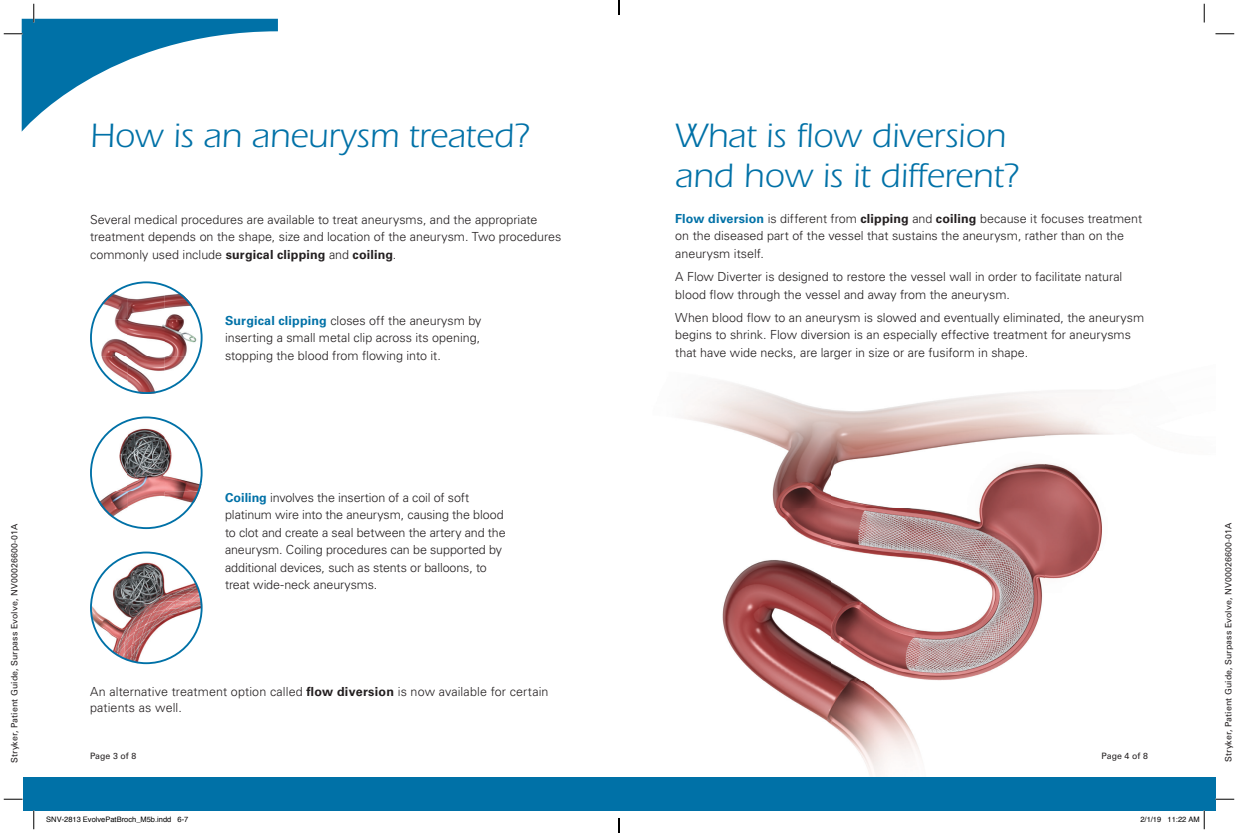
<style>
.page{position:relative;width:1238px;height:833px;background:#fff}
.page>*{position:absolute;margin:0;border:0;box-sizing:border-box;transform-origin:0 0}
.t1{font:35px/40px "ITC Eras Std";color:#0071a7}
.t2{font:300 12.5px/17.5px "Univers LT Std";color:#231f20}
.t3{font:8.75px "Univers LT Std";letter-spacing:.01em;color:#231f20}
.t4{font:7.5px "Helvetica";color:#000}
.s1{font-weight:700;color:#0071a7}
.s2{font-weight:700}
</style>
<div class="page">
<img style="left:684px;top:381px;width:428px;height:395px">
<img style="left:94px;top:285px;width:34px;height:34px">
<img style="left:128px;top:283px;width:37px;height:36px">
<img style="left:165px;top:285px;width:33px;height:34px">
<img style="left:91px;top:319px;width:111px;height:37px">
<img style="left:94px;top:356px;width:34px;height:34px">
<img style="left:128px;top:356px;width:37px;height:37px">
<img style="left:165px;top:356px;width:33px;height:34px">
<div style="left:90px;top:281px;width:112px;height:113px;border:2px solid #0071a7;border-radius:50%"></div>
<img style="left:94px;top:420px;width:34px;height:34px">
<img style="left:128px;top:418px;width:37px;height:36px">
<img style="left:165px;top:420px;width:33px;height:34px">
<img style="left:91px;top:454px;width:111px;height:37px">
<img style="left:94px;top:491px;width:34px;height:34px">
<img style="left:128px;top:491px;width:37px;height:37px">
<img style="left:165px;top:491px;width:33px;height:34px">
<div style="left:90px;top:416px;width:112px;height:113px;border:2px solid #0071a7;border-radius:50%"></div>
<img style="left:91px;top:552px;width:111px;height:111px;border-radius:55px">
<div style="left:90px;top:551px;width:112px;height:113px;border:2px solid #0071a7;border-radius:50%"></div>
<div style="left:22px;top:776px;width:1193px;height:34px;background:#0071a7"></div>
<svg style="left:1215px;top:33px;width:19px;height:2px"></svg>
<svg style="left:4px;top:798px;width:18px;height:2px"></svg>
<svg style="left:1215px;top:798px;width:19px;height:2px"></svg>
<svg style="left:4px;top:4px;width:274px;height:128px"></svg>
<svg style="left:33px;top:810px;width:2px;height:19px"></svg>
<svg style="left:1203px;top:4px;width:2px;height:18px"></svg>
<svg style="left:1167px;top:810px;width:38px;height:19px"></svg>
<svg style="left:618px;top:0;width:2px;height:15px"></svg>
<svg style="left:618px;top:818px;width:2px;height:14px"></svg>
<h1 class="t1" style="left:90px;top:116px;width:441px">How is an aneurysm treated?</h1>
<h1 class="t1" style="left:675px;top:116px;width:346px">What is flow diversion and how is it different?</h1>
<p class="t2" style="left:675px;top:210px;width:468px"><span class="s1">Flow diversion</span> is different from <span class="s2">clipping</span> and <span class="s2">coiling</span> because it focuses treatment on the diseased part of the vessel that sustains the aneurysm, rather than on the aneurysm itself.</p>
<p class="t2" style="left:675px;top:268px;width:448px">A Flow Diverter is designed to restore the vessel wall in order to facilitate natural blood flow through the vessel and away from the aneurysm.</p>
<p class="t2" style="left:675px;top:308px;width:470px">When blood flow to an aneurysm is slowed and eventually eliminated, the aneurysm begins to shrink. Flow diversion is an especially effective treatment for aneurysms that have wide necks, are larger in size or are fusiform in shape.</p>
<p class="t2" style="left:90px;top:210px;width:473px">Several medical procedures are available to treat aneurysms, and the appropriate treatment depends on the shape, size and location of the aneurysm. Two procedures commonly used include <span class="s2">surgical clipping</span> and <span class="s2">coiling</span>.</p>
<p class="t2" style="left:225px;top:311px;width:258px;text-align:justify"><span class="s1">Surgical clipping</span> closes off the aneurysm by inserting a small metal clip across its opening, stopping the blood from flowing into it.</p>
<p class="t3" style="left:9px;top:762px;width:240px;rotate:-90deg">Stryker, Patient Guide, Surpass Evolve, NV00026600-01A</p>
<p class="t2" style="left:225px;top:488px;width:282px"><span class="s1">Coiling</span> involves the insertion of a coil of soft platinum wire into the aneurysm, causing the blood to clot and create a seal between the artery and the aneurysm. Coiling procedures can be supported by additional devices, such as stents or balloons, to treat wide-neck aneurysms.</p>
<p class="t2" style="left:90px;top:683px;width:460px;line-height:16.2px">An alternative treatment option called <span class="s2">flow diversion</span> is now available for certain patients as well.</p>
<p class="t3" style="left:90px;top:750px;width:48px">Page 3 of 8</p>
<p class="t3" style="left:1101px;top:750px;width:48px">Page 4 of 8</p>
<p class="t4" style="left:46px;top:813px;width:144px">SNV-2813 EvolvePatBroch_M5b.indd 6-7</p>
<p class="t4" style="left:1140px;top:813px;width:61px">2/1/19 11:22 AM</p>
<p class="t3" style="left:1223px;top:761px;width:240px;rotate:-90deg">Stryker, Patient Guide, Surpass Evolve, NV00026600-01A</p>
</div>
